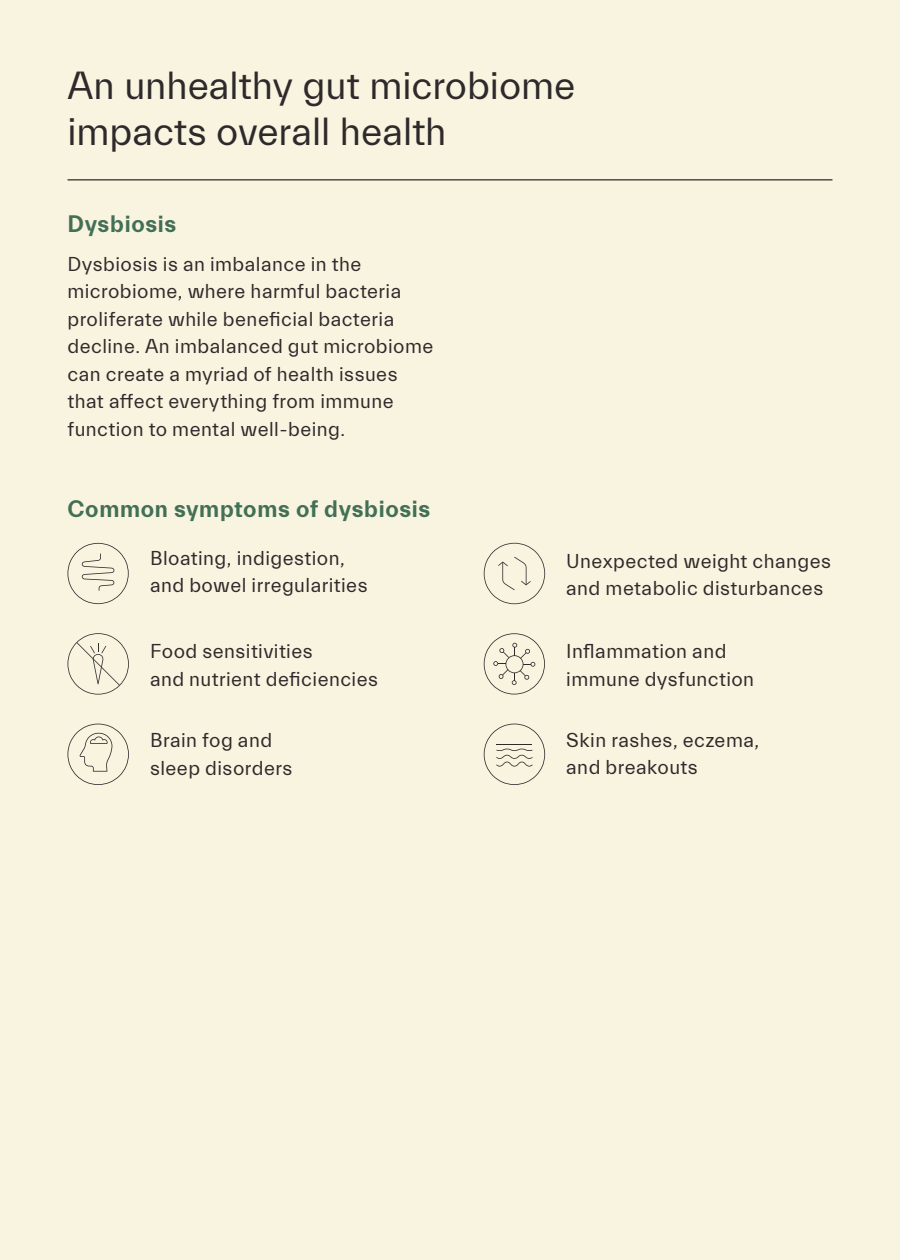
<style>
.page{position:relative;width:900px;height:1260px;background:#f9f4df}
.page>*{position:absolute;margin:0;border:0;box-sizing:border-box;transform-origin:0 0}
.t1{font:39px/46.8px "Everett";color:#2e2a2c}
.t2{font:700 23.75px "Everett";letter-spacing:.03em;color:#436f56}
.t3{font:20px/27.5px "Everett";letter-spacing:.02em;color:#2e2a2c}
</style>
<div class="page">
<hr style="left:68px;top:179px;width:764px;height:1px;background:#2e2a2c">
<svg style="left:68px;top:543px;width:61px;height:61px"></svg>
<svg style="left:67px;top:724px;width:62px;height:61px"></svg>
<svg style="left:484px;top:724px;width:61px;height:61px"></svg>
<hr style="left:496px;top:744px;width:36px;height:1px;background:#2e2a2c">
<svg style="left:484px;top:633px;width:61px;height:62px"></svg>
<svg style="left:68px;top:633px;width:61px;height:62px"></svg>
<svg style="left:484px;top:543px;width:61px;height:61px"></svg>
<h1 class="t1" style="left:68px;top:63px;width:510px">An unhealthy gut microbiome impacts overall health</h1>
<p class="t2" style="left:68px;top:211px;width:110px">Dysbiosis</p>
<p class="t3" style="left:68px;top:251px;width:367px">Dysbiosis is an imbalance in the microbiome, where harmful bacteria proliferate while beneficial bacteria decline. An imbalanced gut microbiome can create a myriad of health issues that affect everything from immune function to mental well-being.</p>
<p class="t2" style="left:68px;top:496px;width:364px">Common symptoms of dysbiosis</p>
<p class="t3" style="left:150px;top:544px;width:219px">Bloating, indigestion, and bowel irregularities</p>
<p class="t3" style="left:150px;top:638px;width:230px">Food sensitivities<br>and nutrient deficiencies</p>
<p class="t3" style="left:566px;top:548px;width:266px">Unexpected weight changes and metabolic disturbances</p>
<p class="t3" style="left:566px;top:638px;width:189px">Inflammation and immune dysfunction</p>
<p class="t3" style="left:150px;top:727px;width:144px">Brain fog and sleep disorders</p>
<p class="t3" style="left:566px;top:727px;width:195px">Skin rashes, eczema, and breakouts</p>
</div>
